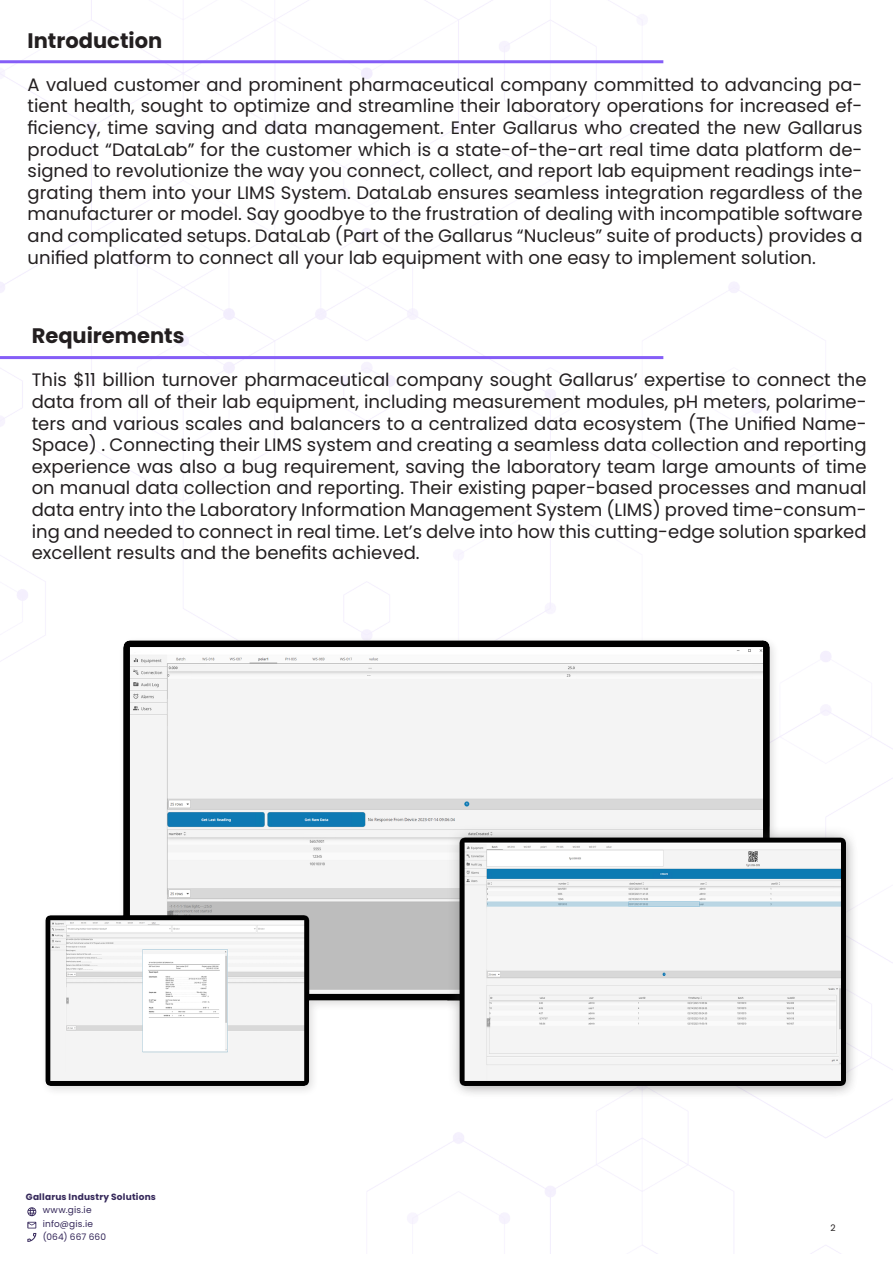
<style>
.page{position:relative;width:893px;height:1263px;background:#fff}
.page>*{position:absolute;margin:0;border:0;box-sizing:border-box;transform-origin:0 0}
.t1{font:700 21px "Poppins";color:#231f20}
.t2{font:18px/21.6px "Poppins";color:#231f20;text-align:justify}
.t3{font:9px/13.5px "Poppins";letter-spacing:.025em;color:#342759}
.t4{font:700 9px "Poppins";letter-spacing:.02em;color:#342759}
.t5{font:9px "Poppins";color:#231f20}
</style>
<div class="page">
<svg style="left:27px;top:1207px;width:9px;height:9px"></svg>
<svg style="left:27px;top:1222px;width:9px;height:20px"></svg>
<hr style="left:0;top:60px;width:663px;height:3px;background:#855ef7">
<hr style="left:0;top:356px;width:663px;height:3px;background:#855ef7">
<img style="left:30px;top:630px;width:832px;height:468px">
<p class="t1" style="left:28px;top:28px;width:136px">Introduction</p>
<p class="t2" style="left:28px;top:74px;width:836px">A valued customer and prominent pharmaceutical company committed to advancing pa&shy;tient health, sought to optimize and streamline their laboratory operations for increased ef&shy;ficiency, time saving and data management. Enter Gallarus who created the new Gallarus product “DataLab” for the customer which is a state-of-the-art real time data platform de&shy;signed to revolutionize the way you connect, collect, and report lab equipment readings inte&shy;grating them into your LIMS System. DataLab ensures seamless integration regardless of the manufacturer or model. Say goodbye to the frustration of dealing with incompatible software and complicated setups. DataLab (Part of the Gallarus “Nucleus” suite of products) provides a unified platform to connect all your lab equipment with one easy to implement solution.</p>
<p class="t1" style="left:32px;top:324px;width:154px">Requirements</p>
<p class="t2" style="left:32px;top:369px;width:836px">This $11 billion turnover pharmaceutical company sought Gallarus’ expertise to connect the data from all of their lab equipment, including measurement modules, pH meters, polarime&shy;ters and various scales and balancers to a centralized data ecosystem (The Unified Name-Space) . Connecting their LIMS system and creating a seamless data collection and reporting experience was also a bug requirement, saving the laboratory team large amounts of time on manual data collection and reporting. Their existing paper-based processes and manual data entry into the Laboratory Information Management System (LIMS) proved time-consum&shy;ing and needed to connect in real time. Let’s delve into how this cutting-edge solution sparked excellent results and the benefits achieved.</p>
<p class="t4" style="left:26px;top:1191px;width:132px">Gallarus Industry Solutions</p>
<p class="t3" style="left:43px;top:1203px;width:65px">www.gis.ie info@gis.ie (064) 667 660</p>
<p class="t5" style="left:831px;top:1222px;width:7px">2</p>
</div>
